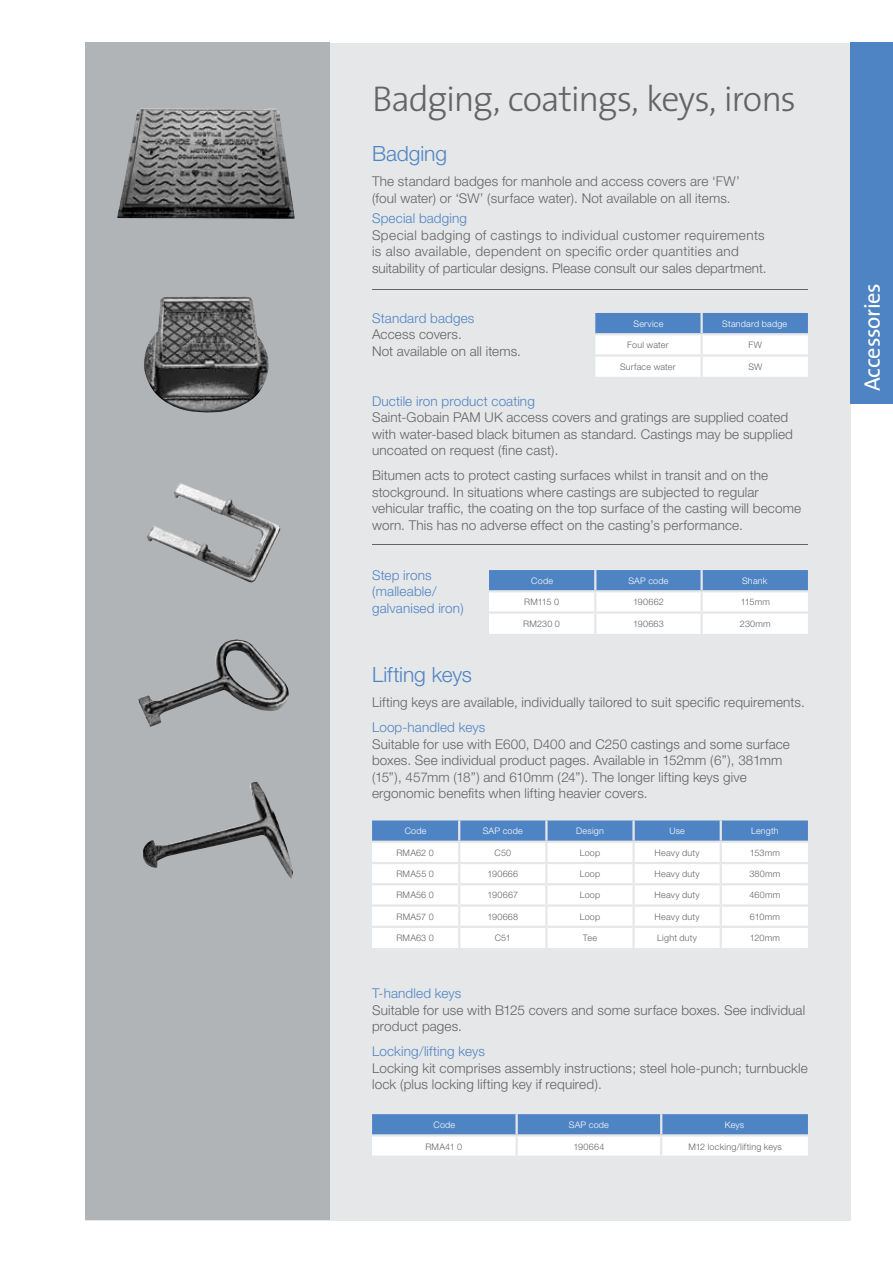
<style>
.page{position:relative;width:893px;height:1263px;background:#fff}
.page>*{position:absolute;margin:0;border:0;box-sizing:border-box;transform-origin:0 0}
.t1{font:300 36px "The Sans";letter-spacing:-.035em;color:#636466}
.t2{font:22.5px "The Sans";letter-spacing:-.01em;color:#fff}
.t3{font:300 21px "Helvetica Neue";letter-spacing:-.005em;color:#4f84c4}
.t4{font:300 13.5px/16.5px "Helvetica Neue";letter-spacing:.01em;color:#636466}
.t5{font:300 13.5px/16.5px "Helvetica Neue";letter-spacing:.03em;color:#636466}
.t6{font:300 13.5px/16.5px "Helvetica Neue";letter-spacing:.01em;color:#4f84c4}
.t7{font:300 9px "Helvetica Neue";letter-spacing:.025em;color:#636466}
.t8{font:300 9px "Helvetica Neue";letter-spacing:.025em;color:#fff}
</style>
<div class="page">
<div style="left:85px;top:43px;width:765px;height:1177px;background:#e6e7e8"></div>
<div style="left:85px;top:43px;width:245px;height:1177px;background:#b1b4b6"></div>
<div style="left:850px;top:43px;width:43px;height:361px;background:#4f84c4"></div>
<div style="left:372px;top:928px;width:436px;height:20px;background:#fff"></div>
<hr style="left:458px;top:928px;width:2px;height:20px;background:#e6e7e8">
<hr style="left:545px;top:928px;width:3px;height:20px;background:#e6e7e8">
<hr style="left:632px;top:928px;width:3px;height:20px;background:#e6e7e8">
<svg style="left:372px;top:820px;width:436px;height:106px;background:#dbe5f1"></svg>
<hr style="left:720px;top:928px;width:2px;height:20px;background:#e6e7e8">
<hr style="left:721px;top:862px;width:87px;height:2px;background:#e6e7e8">
<hr style="left:721px;top:883px;width:87px;height:2px;background:#e6e7e8">
<hr style="left:721px;top:904px;width:87px;height:3px;background:#e6e7e8">
<svg style="left:595px;top:313px;width:213px;height:64px;background:#c3d5ea"></svg>
<hr style="left:595px;top:333px;width:107px;height:2px;background:#e6e7e8">
<hr style="left:702px;top:333px;width:106px;height:2px;background:#e6e7e8">
<hr style="left:700px;top:313px;width:3px;height:20px;background:#e6e7e8">
<hr style="left:595px;top:354px;width:107px;height:3px;background:#e6e7e8">
<hr style="left:702px;top:354px;width:106px;height:3px;background:#e6e7e8">
<hr style="left:700px;top:335px;width:3px;height:19px;background:#e6e7e8">
<hr style="left:700px;top:357px;width:3px;height:20px;background:#e6e7e8">
<svg style="left:489px;top:570px;width:319px;height:64px;background:#c5d6ea"></svg>
<hr style="left:700px;top:592px;width:3px;height:19px;background:#e6e7e8">
<hr style="left:594px;top:614px;width:2px;height:20px;background:#e6e7e8">
<hr style="left:700px;top:614px;width:3px;height:20px;background:#e6e7e8">
<svg style="left:372px;top:1114px;width:436px;height:42px;background:#a9c2e1"></svg>
<hr style="left:372px;top:289px;width:436px;height:1px;background:#636466">
<hr style="left:372px;top:544px;width:436px;height:1px;background:#636466">
<img style="left:117px;top:108px;width:178px;height:111px">
<img style="left:147px;top:483px;width:134px;height:100px">
<img style="left:143px;top:781px;width:150px;height:98px">
<img style="left:138px;top:639px;width:151px;height:88px">
<img style="left:144px;top:296px;width:124px;height:117px">
<h1 class="t1" style="left:372px;top:70px;width:425px">Badging, coatings, keys, irons</h1>
<h3 class="t3" style="left:372px;top:141px;width:76px">Badging</h3>
<p class="t4" style="left:372px;top:173px;width:369px">The standard badges for manhole and access covers are ‘FW’ (foul water) or ‘SW’ (surface water). Not available on all items.</p>
<p class="t6" style="left:372px;top:210px;width:96px">Special badging</p>
<p class="t5" style="left:372px;top:226px;width:396px">Special badging of castings to individual customer requirements is also available, dependent on specific order quantities and suitability of particular designs. Please consult our sales department.</p>
<p class="t6" style="left:372px;top:309px;width:104px">Standard badges</p>
<p class="t4" style="left:372px;top:326px;width:150px">Access covers.<br>Not available on all items.</p>
<p class="t8" style="left:633px;top:318px;width:31px">Service</p>
<p class="t8" style="left:722px;top:318px;width:67px">Standard badge</p>
<p class="t7" style="left:627px;top:340px;width:43px">Foul water</p>
<p class="t7" style="left:749px;top:340px;width:15px">FW</p>
<p class="t7" style="left:620px;top:361px;width:57px">Surface water</p>
<p class="t7" style="left:748px;top:361px;width:15px">SW</p>
<p class="t6" style="left:372px;top:392px;width:164px">Ductile iron product coating</p>
<p class="t4" style="left:372px;top:409px;width:422px">Saint-Gobain PAM UK access covers and gratings are supplied coated with water-based black bitumen as standard. Castings may be supplied uncoated on request (fine cast).</p>
<p class="t4" style="left:372px;top:467px;width:431px">Bitumen acts to protect casting surfaces whilst in transit and on the stockground. In situations where castings are subjected to regular vehicular traffic, the coating on the top surface of the casting will become worn. This has no adverse effect on the casting’s performance.</p>
<p class="t6" style="left:372px;top:566px;width:93px">Step irons (malleable/ galvanised iron)</p>
<p class="t8" style="left:531px;top:575px;width:23px">Code</p>
<p class="t8" style="left:628px;top:575px;width:42px">SAP code</p>
<p class="t8" style="left:742px;top:575px;width:27px">Shank</p>
<p class="t7" style="left:524px;top:597px;width:36px">RM115 0</p>
<p class="t7" style="left:633px;top:597px;width:32px">190662</p>
<p class="t7" style="left:741px;top:597px;width:31px">115mm</p>
<p class="t7" style="left:523px;top:618px;width:38px">RM230 0</p>
<p class="t7" style="left:633px;top:618px;width:32px">190663</p>
<p class="t7" style="left:740px;top:618px;width:32px">230mm</p>
<h3 class="t3" style="left:372px;top:662px;width:101px">Lifting keys</h3>
<p class="t4" style="left:372px;top:694px;width:434px">Lifting keys are available, individually tailored to suit specific requirements.</p>
<p class="t6" style="left:372px;top:719px;width:115px">Loop-handled keys</p>
<p class="t4" style="left:372px;top:735px;width:419px">Suitable for use with E600, D400 and C250 castings and some surface boxes. See individual product pages. Available in 152mm (6”), 381mm (15”), 457mm (18”) and 610mm (24”). The longer lifting keys give ergonomic benefits when lifting heavier covers.</p>
<p class="t8" style="left:405px;top:825px;width:23px">Code</p>
<p class="t8" style="left:483px;top:825px;width:42px">SAP code</p>
<p class="t8" style="left:576px;top:825px;width:29px">Design</p>
<p class="t8" style="left:669px;top:825px;width:17px">Use</p>
<p class="t8" style="left:751px;top:825px;width:29px">Length</p>
<p class="t7" style="left:396px;top:847px;width:39px">RMA62 0</p>
<p class="t7" style="left:494px;top:847px;width:18px">C50</p>
<p class="t7" style="left:580px;top:847px;width:22px">Loop</p>
<p class="t7" style="left:655px;top:847px;width:47px">Heavy duty</p>
<p class="t7" style="left:750px;top:847px;width:32px">153mm</p>
<p class="t7" style="left:396px;top:868px;width:39px">RMA55 0</p>
<p class="t7" style="left:487px;top:868px;width:32px">190666</p>
<p class="t7" style="left:580px;top:868px;width:22px">Loop</p>
<p class="t7" style="left:655px;top:868px;width:47px">Heavy duty</p>
<p class="t7" style="left:749px;top:868px;width:32px">380mm</p>
<p class="t7" style="left:396px;top:890px;width:39px">RMA56 0</p>
<p class="t7" style="left:488px;top:890px;width:32px">190667</p>
<p class="t7" style="left:580px;top:890px;width:22px">Loop</p>
<p class="t7" style="left:655px;top:890px;width:47px">Heavy duty</p>
<p class="t7" style="left:749px;top:890px;width:32px">460mm</p>
<p class="t7" style="left:396px;top:911px;width:39px">RMA57 0</p>
<p class="t7" style="left:487px;top:911px;width:32px">190668</p>
<p class="t7" style="left:580px;top:911px;width:22px">Loop</p>
<p class="t7" style="left:655px;top:911px;width:47px">Heavy duty</p>
<p class="t7" style="left:750px;top:911px;width:32px">610mm</p>
<p class="t7" style="left:396px;top:932px;width:39px">RMA63 0</p>
<p class="t7" style="left:495px;top:932px;width:18px">C51</p>
<p class="t7" style="left:583px;top:932px;width:16px">Tee</p>
<p class="t7" style="left:657px;top:932px;width:41px">Light duty</p>
<p class="t7" style="left:750px;top:932px;width:32px">120mm</p>
<p class="t6" style="left:372px;top:985px;width:91px">T-handled keys</p>
<p class="t4" style="left:372px;top:1001px;width:435px">Suitable for use with B125 covers and some surface boxes. See individual product pages.</p>
<p class="t6" style="left:372px;top:1043px;width:114px">Locking/lifting keys</p>
<p class="t4" style="left:372px;top:1059px;width:437px">Locking kit comprises assembly instructions; steel hole-punch; turnbuckle lock (plus locking lifting key if required).</p>
<p class="t8" style="left:433px;top:1119px;width:23px">Code</p>
<p class="t8" style="left:569px;top:1119px;width:42px">SAP code</p>
<p class="t8" style="left:725px;top:1119px;width:21px">Keys</p>
<p class="t7" style="left:425px;top:1141px;width:38px">RMA41 0</p>
<p class="t7" style="left:574px;top:1141px;width:32px">190664</p>
<p class="t7" style="left:688px;top:1141px;width:95px">M12 locking/lifting keys</p>
<h2 class="t2" style="left:854px;top:391px;width:110px;rotate:-90deg">Accessories</h2>
</div>
